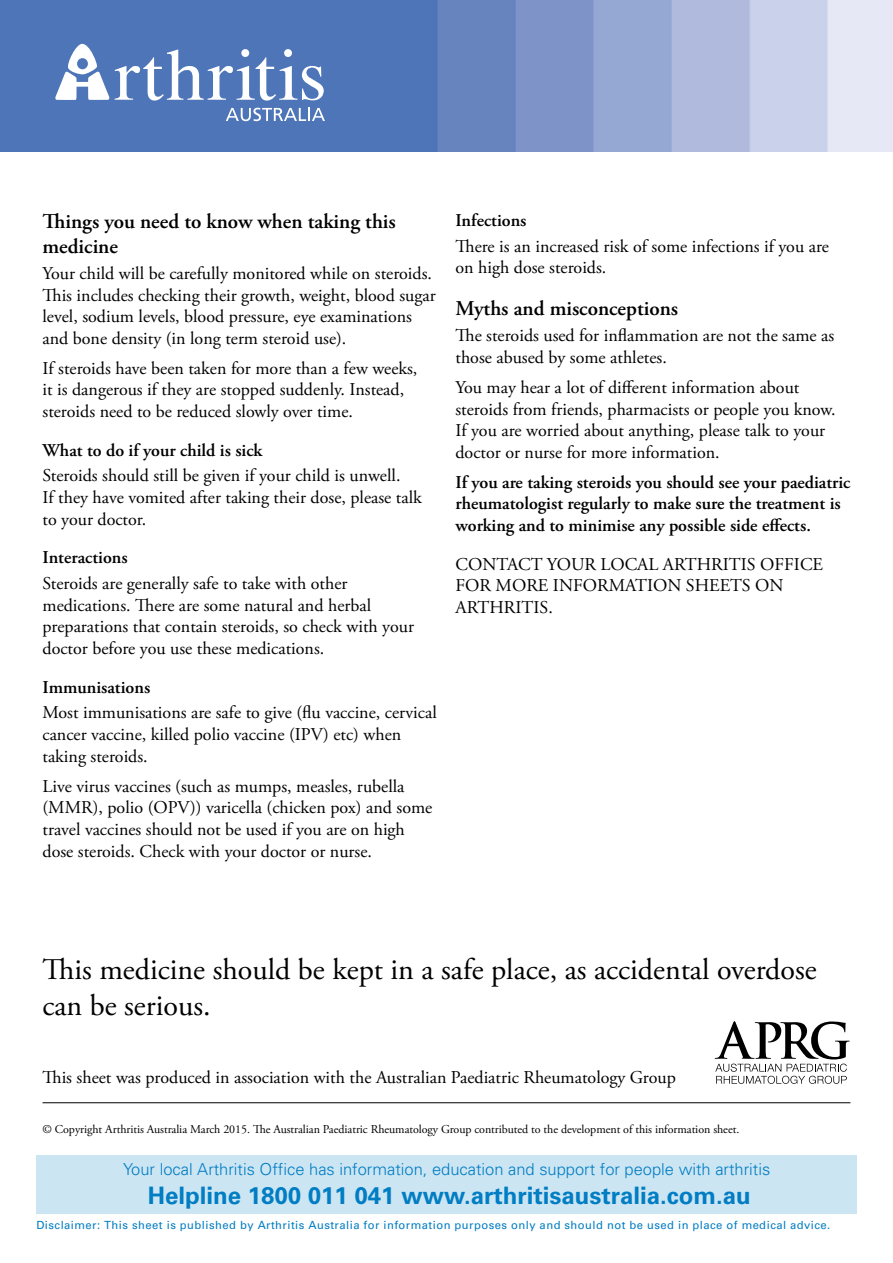
<style>
.page{position:relative;width:893px;height:1263px;background:#fff}
.page>*{position:absolute;margin:0;border:0;box-sizing:border-box;transform-origin:0 0}
.t1{font:30px/36px "Adobe Garamond Pro";color:#000}
.t2{font:700 24px "Univers";color:#007dc3}
.t3{font:600 21px/25.2px "Adobe Garamond Pro";color:#000}
.t4{font:18px/21.6px "Adobe Garamond Pro";color:#000}
.t5{font:600 18px/21.6px "Adobe Garamond Pro";color:#000}
.t6{font:300 16.5px "Univers";color:#007dc3}
.t7{font:12px "Adobe Garamond Pro";letter-spacing:-.005em;color:#000}
.t8{font:11.25px "Univers";letter-spacing:.04em;color:#007dc3}
</style>
<div class="page">
<hr style="left:43px;top:1102px;width:807px;height:1px;background:#000">
<svg style="left:715px;top:1021px;width:135px;height:63px"></svg>
<img style="left:0;top:0;width:893px;height:152px">
<svg style="left:55px;top:44px;width:269px;height:57px"></svg>
<svg style="left:226px;top:108px;width:99px;height:13px"></svg>
<div style="left:36px;top:1155px;width:821px;height:59px;background:#cce5f3"></div>
<p class="t3" style="left:43px;top:209px;width:355px">Things you need to know when taking this medicine</p>
<p class="t4" style="left:43px;top:263px;width:395px">Your child will be carefully monitored while on steroids.<br>This includes checking their growth, weight, blood sugar level, sodium levels, blood pressure, eye examinations and bone density (in long term steroid use).</p>
<p class="t4" style="left:43px;top:358px;width:376px">If steroids have been taken for more than a few weeks, it is dangerous if they are stopped suddenly. Instead, steroids need to be reduced slowly over time.</p>
<p class="t5" style="left:43px;top:439px;width:221px">What to do if your child is sick</p>
<p class="t4" style="left:43px;top:466px;width:381px">Steroids should still be given if your child is unwell.<br>If they have vomited after taking their dose, please talk to your doctor.</p>
<p class="t5" style="left:43px;top:547px;width:87px">Interactions</p>
<p class="t4" style="left:43px;top:573px;width:373px">Steroids are generally safe to take with other medications. There are some natural and herbal preparations that contain steroids, so check with your doctor before you use these medications.</p>
<p class="t5" style="left:43px;top:676px;width:109px">Immunisations</p>
<p class="t4" style="left:43px;top:702px;width:396px">Most immunisations are safe to give (flu vaccine, cervical cancer vaccine, killed polio vaccine (IPV) etc) when taking steroids.</p>
<p class="t4" style="left:43px;top:776px;width:391px">Live virus vaccines (such as mumps, measles, rubella (MMR), polio (OPV)) varicella (chicken pox) and some travel vaccines should not be used if you are on high dose steroids. Check with your doctor or nurse.</p>
<p class="t5" style="left:455px;top:209px;width:73px">Infections</p>
<p class="t4" style="left:455px;top:236px;width:375px">There is an increased risk of some infections if you are on high dose steroids.</p>
<p class="t3" style="left:455px;top:296px;width:224px">Myths and misconceptions</p>
<p class="t4" style="left:455px;top:325px;width:380px">The steroids used for inflammation are not the same as those abused by some athletes.</p>
<p class="t4" style="left:455px;top:377px;width:381px">You may hear a lot of different information about steroids from friends, pharmacists or people you know.<br>If you are worried about anything, please talk to your doctor or nurse for more information.</p>
<p class="t5" style="left:455px;top:471px;width:396px">If you are taking steroids you should see your paediatric rheumatologist regularly to make sure the treatment is working and to minimise any possible side effects.</p>
<p class="t4" style="left:455px;top:554px;width:369px">CONTACT YOUR LOCAL ARTHRITIS OFFICE<br>FOR MORE INFORMATION SHEETS ON<br>ARTHRITIS.</p>
<h1 class="t1" style="left:43px;top:953px;width:776px">This medicine should be kept in a safe place, as accidental overdose can be serious.</h1>
<p class="t4" style="left:43px;top:1067px;width:635px">This sheet was produced in association with the Australian Paediatric Rheumatology Group</p>
<p class="t7" style="left:43px;top:1122px;width:698px">© Copyright Arthritis Australia March 2015. The Australian Paediatric Rheumatology Group contributed to the development of this information sheet.</p>
<p class="t6" style="left:123px;top:1159px;width:649px">Your local Arthritis Office has information, education and support for people with arthritis</p>
<h2 class="t2" style="left:148px;top:1181px;width:604px">Helpline 1800 011 041 www.arthritisaustralia.com.au</h2>
<p class="t8" style="left:36px;top:1218px;width:795px">Disclaimer: This sheet is published by Arthritis Australia for information purposes only and should not be used in place of medical advice.</p>
</div>
